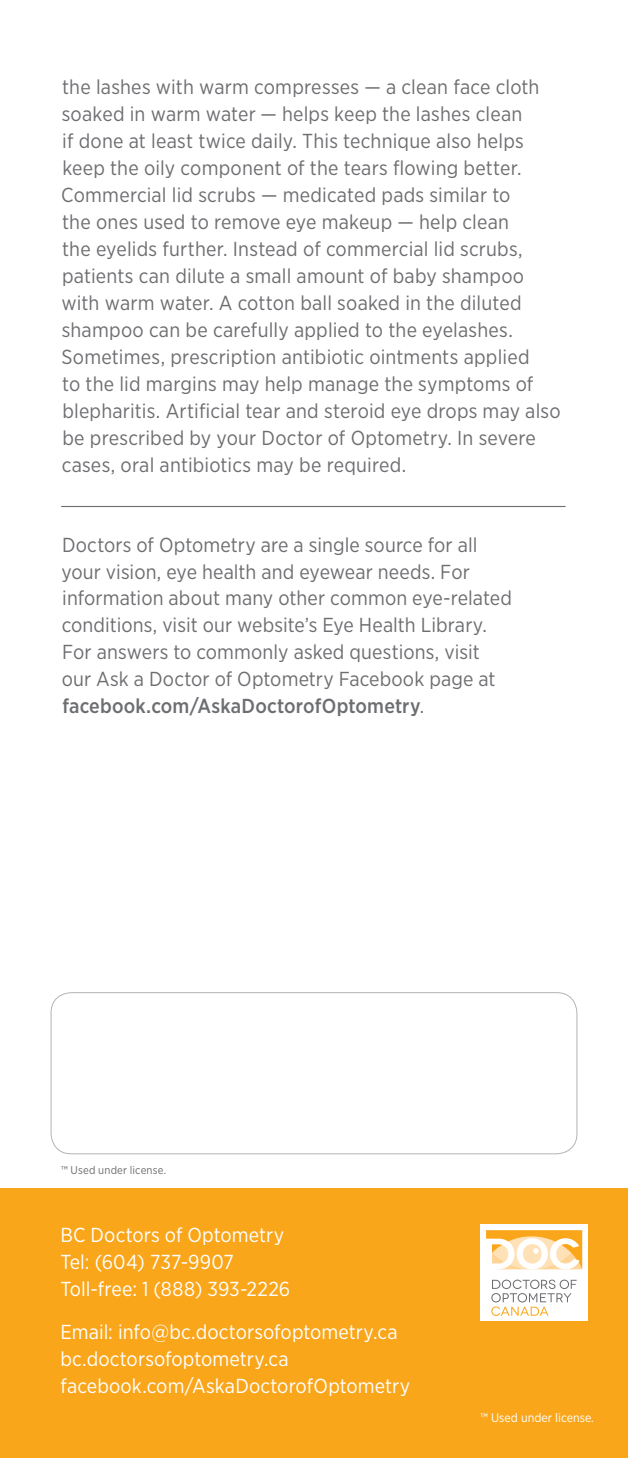
<style>
.page{position:relative;width:628px;height:1458px;background:#fff}
.page>*{position:absolute;margin:0;border:0;box-sizing:border-box;transform-origin:0 0}
.t1{font:20.25px/27px "Gotham Narrow";letter-spacing:.005em;color:#6d6e71}
.t2{font:20.25px/27px "Gotham Narrow";letter-spacing:.005em;color:#fff}
.t3{font:12.38px "Gotham Narrow";color:#fff}
.t4{font:11.25px "Gotham Narrow";letter-spacing:.015em;color:#6d6e71}
.s1{font-weight:500}
</style>
<div class="page">
<div style="left:0;top:1189px;width:628px;height:269px;background:#faa61b"></div>
<div style="left:480px;top:1225px;width:108px;height:96px;background:#fff"></div>
<svg style="left:491px;top:1280px;width:85px;height:36px"></svg>
<svg style="left:486px;top:1230px;width:96px;height:39px"></svg>
<hr style="left:61px;top:506px;width:504px;height:1px;background:#6d6e71">
<div style="left:51px;top:992px;width:526px;height:162px;border:1px solid #b1b4b6;border-radius:20px"></div>
<p class="t1" style="left:61px;top:73px;width:501px">the lashes with warm compresses — a clean face cloth soaked in warm water — helps keep the lashes clean<br>if done at least twice daily. This technique also helps keep the oily component of the tears flowing better.<br>Commercial lid scrubs — medicated pads similar to<br>the ones used to remove eye makeup — help clean<br>the eyelids further. Instead of commercial lid scrubs, patients can dilute a small amount of baby shampoo with warm water. A cotton ball soaked in the diluted shampoo can be carefully applied to the eyelashes.<br>Sometimes, prescription antibiotic ointments applied<br>to the lid margins may help manage the symptoms of blepharitis. Artificial tear and steroid eye drops may also be prescribed by your Doctor of Optometry. In severe cases, oral antibiotics may be required.</p>
<p class="t1" style="left:61px;top:530px;width:452px">Doctors of Optometry are a single source for all your vision, eye health and eyewear needs. For information about many other common eye-related conditions, visit our website’s Eye Health Library.<br>For answers to commonly asked questions, visit our Ask a Doctor of Optometry Facebook page at <span class="s1">facebook.com/AskaDoctorofOptometry</span>.</p>
<p class="t4" style="left:61px;top:1163px;width:107px">™ Used under license.</p>
<p class="t2" style="left:60px;top:1221px;width:231px">BC Doctors of Optometry<br>Tel: (604) 737-9907<br>Toll-free: 1 (888) 393-2226</p>
<p class="t2" style="left:60px;top:1318px;width:351px">Email: info@bc.doctorsofoptometry.ca bc.doctorsofoptometry.ca facebook.com/AskaDoctorofOptometry</p>
<p class="t3" style="left:480px;top:1410px;width:115px">™ Used under license.</p>
</div>
